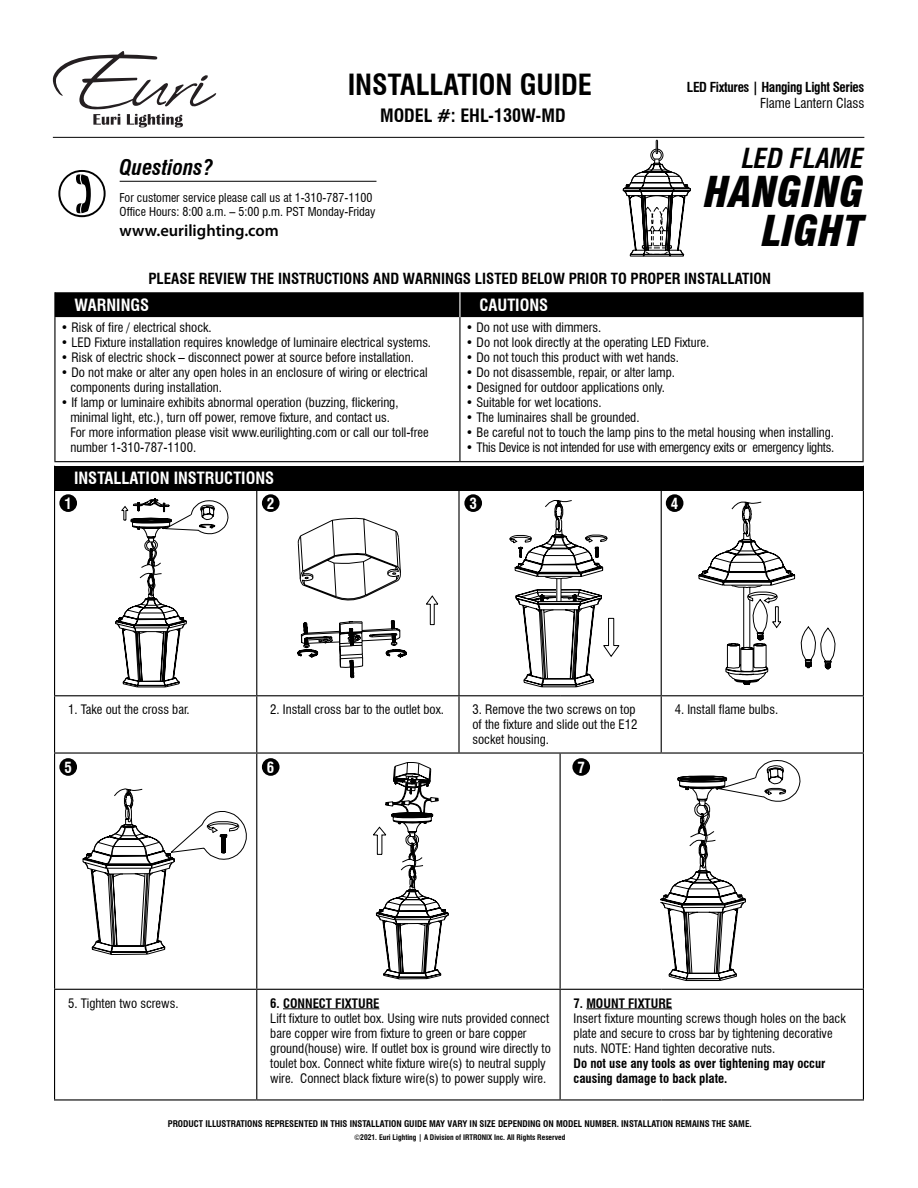
<style>
.page{position:relative;width:918px;height:1188px;background:#fff}
.page>*{position:absolute;margin:0;border:0;box-sizing:border-box;transform-origin:0 0}
.t1{font:italic 900 condensed 41.55px/39.3px "Swiss 721 BT";color:#000;text-align:right}
.t2{font:700 condensed 28.5px "Swiss 721 BT";color:#000}
.t3{font:italic 700 condensed 27px "Swiss 721 BT";color:#000}
.t4{font:italic 700 condensed 21px "Swiss 721 BT";color:#000}
.t5{font:700 condensed 18px "Swiss 721 BT";color:#000}
.t6{font:700 condensed 16.5px "Swiss 721 BT";color:#fff}
.t7{font:600 16.5px "Myriad Pro";color:#000}
.t8{font:700 condensed 15px "Swiss 721 BT";color:#000}
.t9{font:700 condensed 15px "Swiss 721 BT";color:#fff}
.t10{font:700 condensed 13.5px "Swiss 721 BT";letter-spacing:-.025em;color:#000}
.t11{font:condensed 13.5px "Swiss 721 BT";color:#000}
.t12{font:condensed 12.75px/15px "Swiss 721 BT";color:#000}
.t13{font:700 condensed 12.75px/15px "Swiss 721 BT";color:#000}
.t14{font:condensed 12.75px "Swiss 721 BT";letter-spacing:-.02em;color:#000}
.t15{font:condensed 12px/14.4px "Swiss 721 BT";color:#000}
.t16{font:700 condensed 9px "Swiss 721 BT";color:#000}
.t17{font:700 condensed 7.5px "Swiss 721 BT";color:#000}
.s1{font-weight:400}
</style>
<div class="page">
<hr style="left:120px;top:181px;width:256px;height:1px;background:#000">
<svg style="left:52px;top:51px;width:164px;height:76px"></svg>
<hr style="left:53px;top:137px;width:811px;height:1px;background:#000">
<div style="left:55px;top:466px;width:808px;height:25px;background:#000"></div>
<svg style="left:54px;top:466px;width:1px;height:25px"></svg>
<svg style="left:863px;top:466px;width:1px;height:25px"></svg>
<hr style="left:54px;top:491px;width:1px;height:204px;background:#000">
<hr style="left:256px;top:491px;width:1px;height:204px;background:#000">
<hr style="left:458px;top:491px;width:2px;height:204px;background:#000">
<hr style="left:863px;top:491px;width:1px;height:204px;background:#000">
<hr style="left:54px;top:696px;width:1px;height:56px;background:#000">
<hr style="left:256px;top:696px;width:1px;height:56px;background:#000">
<hr style="left:458px;top:696px;width:2px;height:56px;background:#000">
<hr style="left:863px;top:696px;width:1px;height:56px;background:#000">
<hr style="left:54px;top:752px;width:203px;height:2px;background:#000">
<hr style="left:54px;top:754px;width:1px;height:235px;background:#000">
<hr style="left:257px;top:752px;width:202px;height:2px;background:#000">
<hr style="left:256px;top:754px;width:1px;height:235px;background:#000">
<hr style="left:459px;top:752px;width:101px;height:2px;background:#000">
<hr style="left:560px;top:754px;width:1px;height:235px;background:#000">
<hr style="left:661px;top:752px;width:203px;height:2px;background:#000">
<hr style="left:863px;top:754px;width:1px;height:235px;background:#000">
<hr style="left:54px;top:989px;width:203px;height:1px;background:#000">
<hr style="left:54px;top:990px;width:1px;height:109px;background:#000">
<hr style="left:257px;top:989px;width:202px;height:1px;background:#000">
<hr style="left:256px;top:990px;width:1px;height:109px;background:#000">
<hr style="left:459px;top:989px;width:101px;height:1px;background:#000">
<hr style="left:560px;top:989px;width:101px;height:1px;background:#000">
<hr style="left:560px;top:990px;width:1px;height:109px;background:#000">
<hr style="left:661px;top:989px;width:203px;height:1px;background:#000">
<hr style="left:863px;top:990px;width:1px;height:109px;background:#000">
<hr style="left:54px;top:1099px;width:203px;height:2px;background:#000">
<hr style="left:257px;top:1099px;width:202px;height:2px;background:#000">
<hr style="left:459px;top:1099px;width:101px;height:2px;background:#000">
<hr style="left:560px;top:1099px;width:101px;height:2px;background:#000">
<hr style="left:661px;top:1099px;width:203px;height:2px;background:#000">
<hr style="left:54px;top:695px;width:203px;height:1px;background:#000">
<hr style="left:257px;top:695px;width:202px;height:1px;background:#000">
<hr style="left:459px;top:695px;width:101px;height:1px;background:#000">
<hr style="left:661px;top:695px;width:203px;height:1px;background:#000">
<hr style="left:283px;top:1008px;width:96px;height:1px;background:#000">
<hr style="left:586px;top:1008px;width:86px;height:1px;background:#000">
<div style="left:262px;top:494px;width:18px;height:18px;background:#000;border-radius:50%"></div>
<div style="left:464px;top:494px;width:18px;height:18px;background:#000;border-radius:50%"></div>
<div style="left:59px;top:758px;width:18px;height:18px;background:#000;border-radius:50%"></div>
<div style="left:262px;top:758px;width:18px;height:18px;background:#000;border-radius:50%"></div>
<hr style="left:54px;top:292px;width:2px;height:25px;background:#000">
<hr style="left:862px;top:292px;width:2px;height:25px;background:#000">
<hr style="left:54px;top:317px;width:2px;height:144px;background:#000">
<hr style="left:862px;top:317px;width:2px;height:144px;background:#000">
<hr style="left:54px;top:461px;width:406px;height:1px;background:#000">
<hr style="left:460px;top:461px;width:404px;height:1px;background:#000">
<hr style="left:459px;top:317px;width:1px;height:144px;background:#000">
<div style="left:55px;top:292px;width:808px;height:25px;background:#000"></div>
<svg style="left:297px;top:518px;width:141px;height:160px"></svg>
<div style="left:59px;top:494px;width:18px;height:18px;background:#000;border-radius:50%"></div>
<svg style="left:753px;top:502px;width:83px;height:181px"></svg>
<svg style="left:510px;top:502px;width:40px;height:185px"></svg>
<svg style="left:83px;top:498px;width:164px;height:492px"></svg>
<svg style="left:373px;top:762px;width:76px;height:248px"></svg>
<svg style="left:550px;top:136px;width:203px;height:845px"></svg>
<svg style="left:660px;top:760px;width:140px;height:221px"></svg>
<h3 class="t4" style="left:120px;top:155px;width:95px">Questions?</h3>
<h2 class="t2" style="left:348px;top:67px;width:246px">INSTALLATION GUIDE</h2>
<h3 class="t5" style="left:380px;top:105px;width:187px">MODEL #: EHL-130W-MD</h3>
<p class="t15" style="left:120px;top:191px;width:257px">For customer service please call us at 1-310-787-1100<br>Office Hours: 8:00 a.m. – 5:00 p.m. PST Monday-Friday</p>
<p class="t7" style="left:120px;top:220px;width:161px">www.eurilighting.com</p>
<p class="t10" style="left:687px;top:79px;width:179px">LED Fixtures | Hanging Light Series</p>
<p class="t11" style="left:760px;top:95px;width:106px">Flame Lantern Class</p>
<h3 class="t3" style="left:742px;top:142px;width:123px">LED FLAME</h3>
<h1 class="t1" style="left:704px;top:172px;width:161px">HANGING<br>LIGHT</h1>
<p class="t8" style="left:148px;top:270px;width:624px">PLEASE REVIEW THE INSTRUCTIONS AND WARNINGS LISTED BELOW PRIOR TO PROPER INSTALLATION</p>
<p class="t6" style="left:74px;top:295px;width:76px">WARNINGS</p>
<p class="t6" style="left:479px;top:295px;width:70px">CAUTIONS</p>
<p class="t12" style="left:61px;top:320px;width:152px">• Risk of fire / electrical shock.</p>
<p class="t12" style="left:61px;top:335px;width:372px">• LED Fixture installation requires knowledge of luminaire electrical systems.</p>
<p class="t12" style="left:61px;top:350px;width:355px">• Risk of electric shock – disconnect power at source before installation.</p>
<p class="t12" style="left:70px;top:365px;width:359px;text-indent:-10px">• Do not make or alter any open holes in an enclosure of wiring or electrical components during installation.</p>
<p class="t12" style="left:70px;top:395px;width:360px;text-indent:-10px">• If lamp or luminaire exhibits abnormal operation (buzzing, flickering, minimal light, etc.), turn off power, remove fixture, and contact us.<br>For more information please visit www.eurilighting.com or call our toll-free number 1-310-787-1100.</p>
<p class="t12" style="left:466px;top:320px;width:137px">• Do not use with dimmers.</p>
<p class="t12" style="left:466px;top:335px;width:245px">• Do not look directly at the operating LED Fixture.</p>
<p class="t12" style="left:466px;top:350px;width:215px">• Do not touch this product with wet hands.</p>
<p class="t12" style="left:466px;top:365px;width:211px">• Do not disassemble, repair, or alter lamp.</p>
<p class="t12" style="left:466px;top:380px;width:201px">• Designed for outdoor applications only.</p>
<p class="t12" style="left:466px;top:395px;width:137px">• Suitable for wet locations.</p>
<p class="t12" style="left:466px;top:410px;width:175px">• The luminaires shall be grounded.</p>
<p class="t12" style="left:466px;top:425px;width:370px">• Be careful not to touch the lamp pins to the metal housing when installing.</p>
<p class="t14" style="left:466px;top:440px;width:370px">• This Device is not intended for use with emergency exits or emergency lights.</p>
<p class="t6" style="left:74px;top:469px;width:202px">INSTALLATION INSTRUCTIONS</p>
<p class="t9" style="left:64px;top:494px;width:9px">1</p>
<p class="t9" style="left:267px;top:494px;width:9px">2</p>
<p class="t9" style="left:469px;top:494px;width:9px">3</p>
<p class="t9" style="left:671px;top:494px;width:9px">4</p>
<p class="t12" style="left:68px;top:702px;width:123px">1. Take out the cross bar.</p>
<p class="t12" style="left:270px;top:702px;width:175px">2. Install cross bar to the outlet box.</p>
<p class="t12" style="left:472px;top:702px;width:166px">3. Remove the two screws on top of the fixture and slide out the E12 socket housing.</p>
<p class="t12" style="left:675px;top:702px;width:105px">4. Install flame bulbs.</p>
<p class="t9" style="left:64px;top:758px;width:9px">5</p>
<p class="t9" style="left:267px;top:758px;width:9px">6</p>
<p class="t9" style="left:577px;top:758px;width:9px">7</p>
<p class="t12" style="left:68px;top:995px;width:112px">5. Tighten two screws.</p>
<p class="t13" style="left:270px;top:995px;width:111px">6. CONNECT FIXTURE</p>
<p class="t12" style="left:270px;top:1010px;width:282px">Lift fixture to outlet box. Using wire nuts provided connect bare copper wire from fixture to green or bare copper ground(house) wire. If outlet box is ground wire directly to toulet box. Connect white fixture wire(s) to neutral supply wire. Connect black fixture wire(s) to power supply wire.</p>
<p class="t13" style="left:574px;top:995px;width:100px">7. MOUNT FIXTURE</p>
<p class="t12" style="left:574px;top:1010px;width:274px">Insert fixture mounting screws though holes on the back plate and secure to cross bar by tightening decorative nuts. NOTE: Hand tighten decorative nuts.</p>
<p class="t13" style="left:574px;top:1055px;width:253px">Do not use any tools as over tightening may occur causing damage to back plate.</p>
<p class="t16" style="left:168px;top:1119px;width:585px">PRODUCT ILLUSTRATIONS REPRESENTED IN THIS INSTALLATION GUIDE MAY VARY IN SIZE DEPENDING ON MODEL NUMBER. INSTALLATION REMAINS THE SAME.</p>
<p class="t17" style="left:354px;top:1133px;width:213px"><span class="s1">©</span>2021. Euri Lighting | A Division of IRTRONIX Inc. All Rights Reserved</p>
</div>
